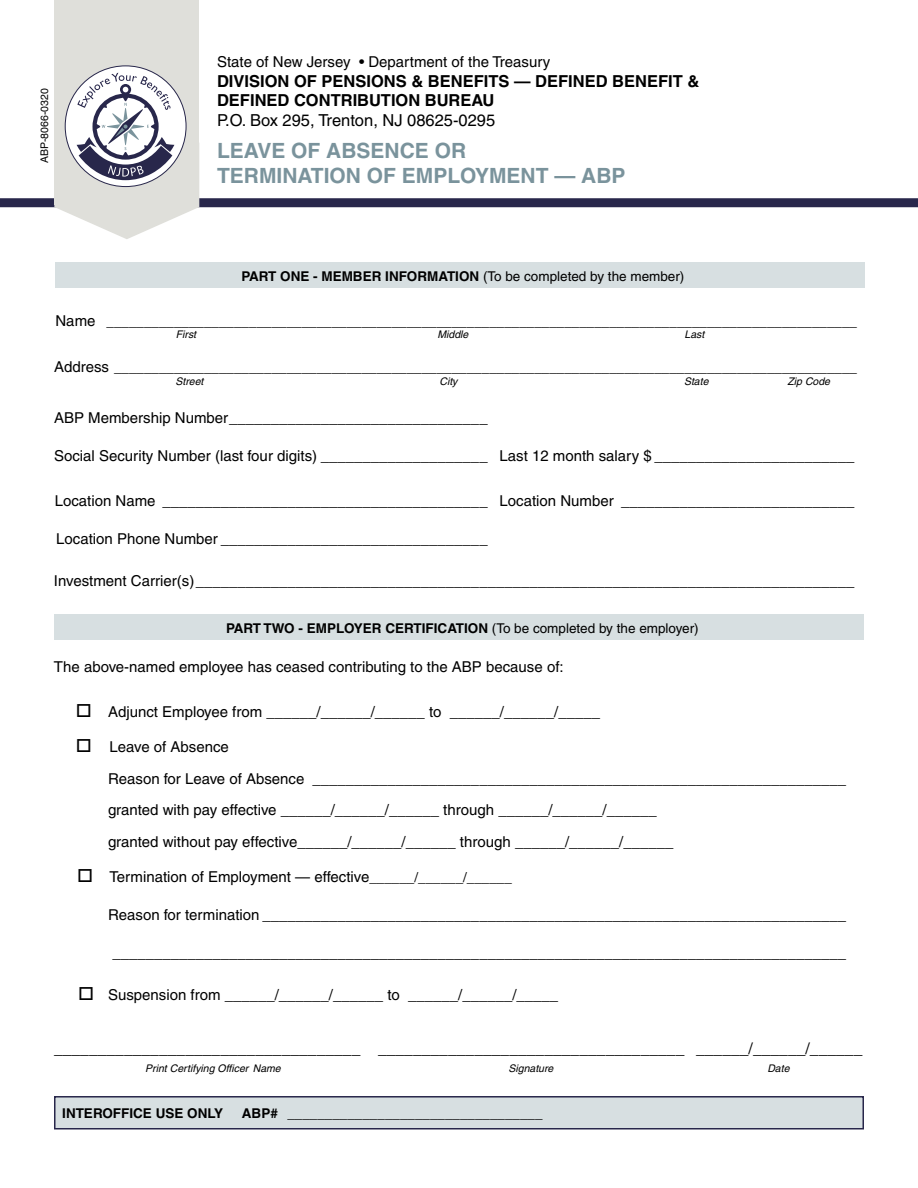
<style>
.page{position:relative;width:918px;height:1188px;background:#fff}
.page>*{position:absolute;margin:0;border:0;box-sizing:border-box;transform-origin:0 0}
.t1{font:700 21px/25.2px "Helvetica";color:#7a939c}
.t2{font:700 16.5px/19.8px "Helvetica";color:#000}
.t3{font:16.5px "Helvetica";color:#000}
.t4{font:15.75px "Helvetica";color:#000}
.t5{font:15px/31.5px "Helvetica";color:#000}
.t6{font:13.5px "Helvetica";color:#000}
.t7{font:700 13.5px "Helvetica";color:#000}
.t8{font:italic 10.5px "Helvetica";color:#000}
.t9{font:10.5px "Helvetica";color:#000}
.s1{font-weight:700}
.s2{font-size:15px}
.s3{font-weight:400}
.s4{font-size:13.5px}
</style>
<div class="page">
<div style="left:55px;top:262px;width:810px;height:26px;background:#d7dfe1"></div>
<div style="left:54px;top:614px;width:810px;height:26px;background:#d7dfe1"></div>
<div style="left:55px;top:1097px;width:808px;height:32px;background:#d7dfe1"></div>
<div style="left:54px;top:1096px;width:810px;height:34px;border:2px solid #28274b"></div>
<div style="left:0;top:198px;width:918px;height:9px;background:#28274b"></div>
<div style="left:54px;top:0;width:145px;height:205px;background:#dfdfda"></div>
<svg style="left:54px;top:73px;width:145px;height:166px"></svg>
<p class="t9" style="left:38px;top:163px;width:76px;rotate:-90deg">ABP-8066-0320</p>
<p class="t5" style="left:217px;top:46px;width:335px">State of New Jersey • Department of the Treasury</p>
<p class="t2" style="left:217px;top:71px;width:484px">DIVISION OF PENSIONS &amp; BENEFITS — DEFINED BENEFIT &amp;<br>DEFINED CONTRIBUTION BUREAU</p>
<p class="t3" style="left:217px;top:111px;width:280px">P.O. Box 295, Trenton, NJ 08625-0295</p>
<h1 class="t1" style="left:217px;top:138px;width:410px">LEAVE OF ABSENCE OR<br>TERMINATION OF EMPLOYMENT — ABP</h1>
<p class="t6" style="left:241px;top:268px;width:445px"><span class="s1">PART ONE - MEMBER INFORMATION</span> (To be completed by the member)</p>
<p class="t6" style="left:56px;top:313px;width:803px"><span class="s2">Name</span> ____________________________________________________________________________________________________</p>
<p class="t8" style="left:176px;top:329px;width:22px">First</p>
<p class="t8" style="left:438px;top:329px;width:32px">Middle</p>
<p class="t8" style="left:685px;top:329px;width:21px">Last</p>
<p class="t6" style="left:54px;top:359px;width:805px"><span class="s2">Address</span> ___________________________________________________________________________________________________</p>
<p class="t8" style="left:175px;top:375px;width:30px">Street</p>
<p class="t8" style="left:439px;top:375px;width:20px">City</p>
<p class="t8" style="left:684px;top:375px;width:26px">State</p>
<p class="t8" style="left:787px;top:375px;width:44px">Zip Code</p>
<p class="t5" style="left:54px;top:402px;width:435px">ABP Membership Number_______________________________</p>
<p class="t5" style="left:54px;top:440px;width:802px">Social Security Number (last four digits) ____________________ Last 12 month salary $ ________________________</p>
<p class="t5" style="left:55px;top:485px;width:801px">Location Name _______________________________________ Location Number ____________________________</p>
<p class="t5" style="left:56px;top:523px;width:433px">Location Phone Number ________________________________</p>
<p class="t5" style="left:54px;top:565px;width:802px">Investment Carrier(s)_______________________________________________________________________________</p>
<p class="t7" style="left:226px;top:620px;width:474px">PART TWO - EMPLOYER CERTIFICATION <span class="s3">(To be completed by the employer)</span></p>
<p class="t5" style="left:54px;top:651px;width:511px">The above-named employee has ceased contributing to the ABP because of:</p>
<p class="t5" style="left:76px;top:696px;width:526px">□ Adjunct Employee from ______/______/______ to ______/______/_____</p>
<p class="t5" style="left:108px;top:731px;width:740px;text-indent:-32px">□ Leave of Absence<br>Reason for Leave of Absence ________________________________________________________________ granted with pay effective ______/______/______ through ______/______/______<br>granted without pay effective______/______/______ through ______/______/______</p>
<p class="t5" style="left:77px;top:861px;width:436px">□ Termination of Employment — effective<span class="s4">______/______/______</span></p>
<p class="t5" style="left:108px;top:899px;width:740px">Reason for termination ______________________________________________________________________</p>
<p class="t5" style="left:112px;top:937px;width:735px">________________________________________________________________________________________</p>
<p class="t5" style="left:78px;top:979px;width:482px">□ Suspension from ______/______/______ to ______/______/_____</p>
<p class="t4" style="left:54px;top:1039px;width:810px">___________________________________ ___________________________________ ______/______/______</p>
<p class="t8" style="left:145px;top:1063px;width:137px">Print Certifying Officer Name</p>
<p class="t8" style="left:509px;top:1063px;width:46px">Signature</p>
<p class="t8" style="left:767px;top:1063px;width:24px">Date</p>
<p class="t7" style="left:62px;top:1105px;width:162px">INTEROFFICE USE ONLY</p>
<p class="t7" style="left:242px;top:1105px;width:302px">ABP# __________________________________</p>
</div>
